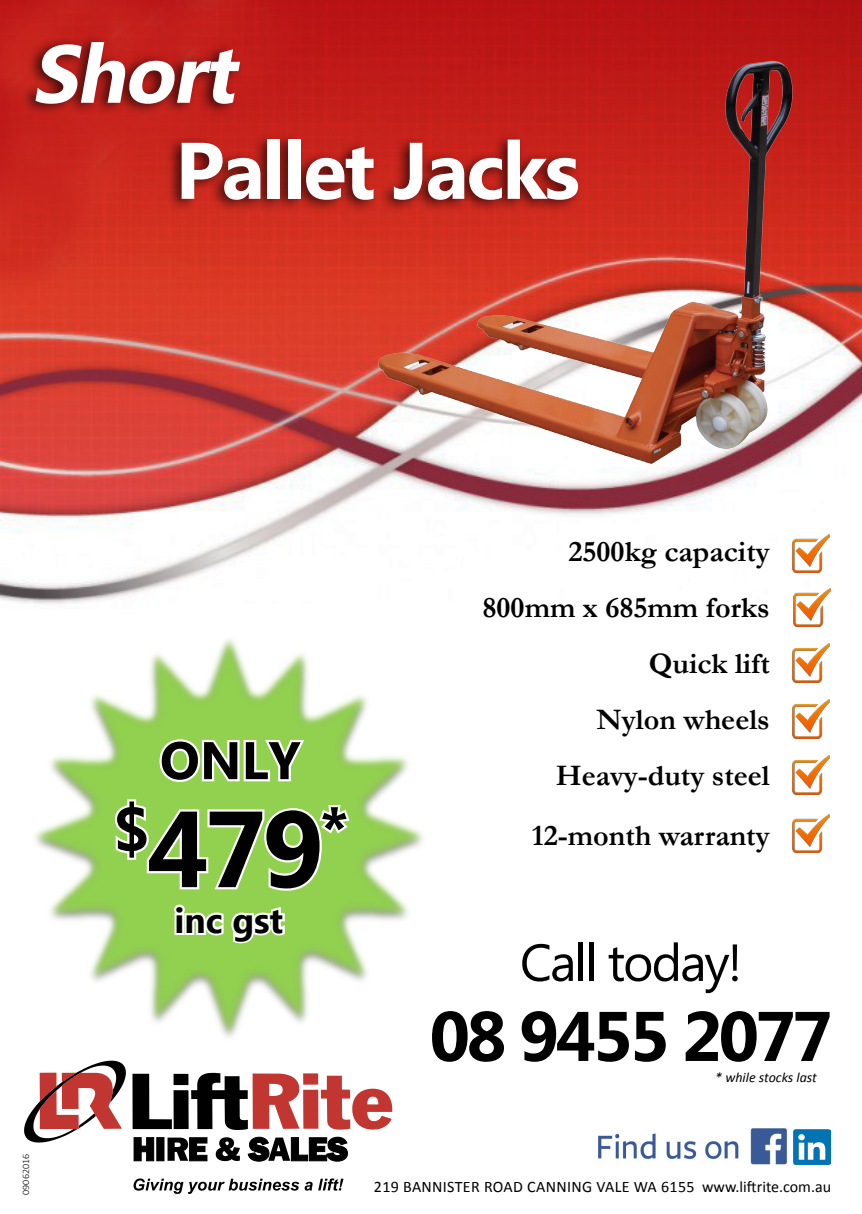
<style>
.page{position:relative;width:862px;height:1214px;background:#fff}
.page>*{position:absolute;margin:0;border:0;box-sizing:border-box;transform-origin:0 0}
.t1{font:700 107.8px "Ebrima";color:#000}
.t2{font:italic 700 82px "Ebrima";color:#fff}
.t3{font:700 80px "Ebrima";letter-spacing:-.03em;color:#fff}
.t4{font:700 70px "Ebrima";letter-spacing:-.05em;color:#000}
.t5{font:700 52.8px "Ebrima";color:#000}
.t6{font:52px "Ebrima";letter-spacing:-.04em;color:#000}
.t7{font:700 35.2px "Ebrima";color:#000}
.t8{font:700 30px "Garamond";color:#000}
.t9{font:16px "Calibri";letter-spacing:.02em;color:#000}
.t10{font:italic 14px "Calibri";color:#000}
.t11{font:300 10px "Calibri";color:#000}
</style>
<div class="page">
<img style="left:35px;top:638px;width:388px;height:399px">
<img style="left:0;top:0;width:862px;height:604px">
<div style="left:20px;top:34px;width:563px;height:179px;background:#000;opacity:.65"></div>
<svg style="left:24px;top:1060px;width:368px;height:101px"></svg>
<svg style="left:134px;top:1178px;width:165px;height:15px"></svg>
<svg style="left:305px;top:1178px;width:38px;height:12px"></svg>
<svg style="left:157px;top:736px;width:151px;height:49px"></svg>
<svg style="left:112px;top:797px;width:240px;height:95px"></svg>
<svg style="left:170px;top:900px;width:118px;height:45px"></svg>
<img style="left:792px;top:534px;width:37px;height:38px">
<img style="left:793px;top:588px;width:37px;height:38px">
<img style="left:792px;top:644px;width:37px;height:38px">
<img style="left:792px;top:700px;width:37px;height:38px">
<img style="left:792px;top:756px;width:37px;height:38px">
<img style="left:792px;top:814px;width:37px;height:38px">
<img style="left:356px;top:45px;width:476px;height:449px">
<img style="left:598px;top:1128px;width:189px;height:37px">
<img style="left:794px;top:1129px;width:36px;height:35px">
<p class="t2" style="left:31px;top:13px;width:228px">Short</p>
<p class="t3" style="left:175px;top:111px;width:406px">Pallet Jacks</p>
<p class="t11" style="left:20px;top:1194px;width:42px;rotate:-90deg">09062016</p>
<p class="t5" style="left:160px;top:721px;width:142px">ONLY</p>
<p class="t1" style="left:113px;top:768px;width:237px"><sup>$</sup>479<sup>*</sup></p>
<p class="t7" style="left:174px;top:894px;width:110px">inc gst</p>
<p class="t8" style="left:568px;top:531px;width:203px">2500kg capacity</p>
<p class="t8" style="left:482px;top:587px;width:289px">800mm x 685mm forks</p>
<p class="t8" style="left:649px;top:643px;width:122px">Quick lift</p>
<p class="t8" style="left:596px;top:699px;width:175px">Nylon wheels</p>
<p class="t8" style="left:556px;top:755px;width:215px">Heavy-duty steel</p>
<p class="t8" style="left:532px;top:815px;width:239px">12-month warranty</p>
<p class="t6" style="left:520px;top:925px;width:224px">Call today!</p>
<p class="t4" style="left:430px;top:983px;width:404px">08 9455 2077</p>
<p class="t10" style="left:715px;top:1067px;width:103px">* while stocks last</p>
<p class="t9" style="left:374px;top:1175px;width:459px">219 BANNISTER ROAD CANNING VALE WA 6155 www.liftrite.com.au</p>
</div>
